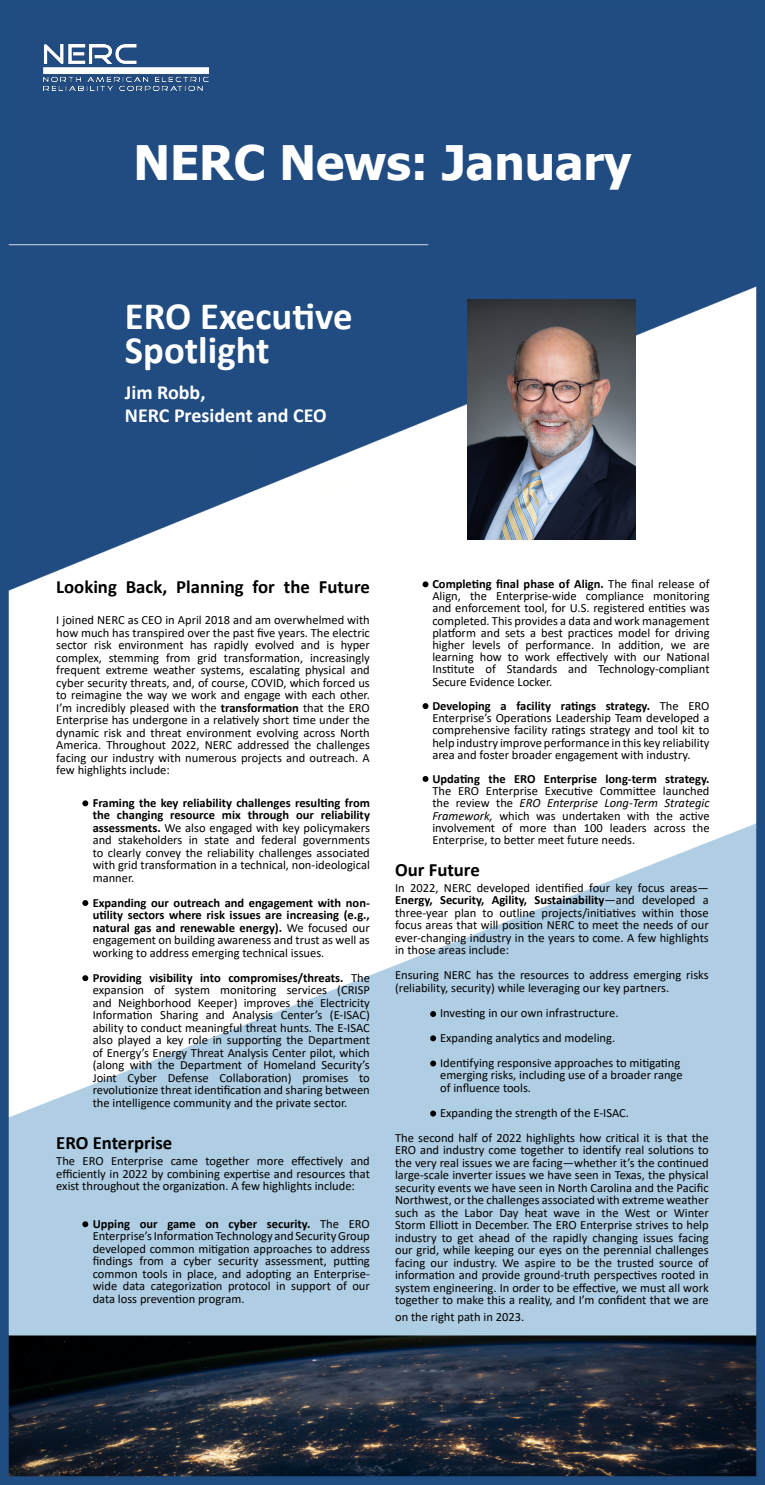
<style>
.page{position:relative;width:765px;height:1485px;background:#fff}
.page>*{position:absolute;margin:0;border:0;box-sizing:border-box;transform-origin:0 0}
.t1{font:700 47.5px "Tahoma";color:#fff}
.t2{font:700 38.75px/33.8px "Calibri";color:#fff}
.t3{font:700 20px/22.5px "Calibri";color:#fff}
.t4{font:700 18.75px "Calibri";color:#000}
.t5{font:12.5px/12.5px "Calibri";color:#000;text-align:justify}
.t6{font:700 12.5px/12.5px "Calibri";color:#000;text-align:justify}
.s1{font-weight:700}
.s2{font-weight:400}
.s3{font-style:italic}
</style>
<div class="page">
<img style="left:0;top:0;width:765px;height:1475px">
<div style="left:0;top:1px;width:765px;height:1484px;border:9px solid #1f4d82"></div>
<img style="left:44px;top:44px;width:164px;height:47px">
<img style="left:467px;top:300px;width:169px;height:239px">
<svg style="left:430px;top:1011px;width:6px;height:6px"></svg>
<svg style="left:430px;top:1035px;width:6px;height:6px"></svg>
<svg style="left:430px;top:1061px;width:6px;height:6px"></svg>
<svg style="left:430px;top:1111px;width:6px;height:6px"></svg>
<svg style="left:423px;top:776px;width:6px;height:6px"></svg>
<svg style="left:423px;top:703px;width:6px;height:6px"></svg>
<svg style="left:423px;top:581px;width:6px;height:6px"></svg>
<svg style="left:82px;top:1221px;width:6px;height:6px"></svg>
<svg style="left:82px;top:975px;width:6px;height:6px"></svg>
<svg style="left:82px;top:900px;width:6px;height:6px"></svg>
<svg style="left:82px;top:800px;width:6px;height:6px"></svg>
<h1 class="t1" style="left:133px;top:130px;width:500px">NERC News: January</h1>
<h2 class="t2" style="left:125px;top:299px;width:229px">ERO Executive<br>Spotlight</h2>
<h3 class="t3" style="left:125px;top:381px;width:203px">Jim Robb,<br>NERC President and CEO</h3>
<h3 class="t4" style="left:56px;top:573px;width:315px">Looking Back, Planning for the Future</h3>
<p class="t5" style="left:56px;top:613px;width:315px">I joined NERC as CEO in April 2018 and am overwhelmed with how much has transpired over the past five years. The electric sector risk environment has rapidly evolved and is hyper complex, stemming from grid transformation, increasingly frequent extreme weather systems, escalating physical and cyber security threats, and, of course, COVID, which forced us to reimagine the way we work and engage with each other.<br>I’m incredibly pleased with the <span class="s1">transformation</span> that the ERO Enterprise has undergone in a relatively short time under the dynamic risk and threat environment evolving across North America. Throughout 2022, NERC addressed the challenges facing our industry with numerous projects and outreach. A few highlights include:</p>
<p class="t5" style="left:93px;top:796px;width:279px"><span class="s1">Framing the key reliability challenges resulting from the changing resource mix through our reliability assessments.</span> We also engaged with key policymakers and stakeholders in state and federal governments to clearly convey the reliability challenges associated with grid transformation in a technical, non-ideological manner.</p>
<p class="t6" style="left:93px;top:896px;width:279px">Expanding our outreach and engagement with non&shy;utility sectors where risk issues are increasing (e.g., natural gas and renewable energy). <span class="s2">We focused our engagement on building awareness and trust as well as working to address emerging technical issues.</span></p>
<p class="t5" style="left:93px;top:971px;width:279px"><span class="s1">Providing visibility into compromises/threats.</span> The expansion of system monitoring services (CRISP and Neighborhood Keeper) improves the Electricity Information Sharing and Analysis Center’s (E-ISAC) ability to conduct meaningful threat hunts. The E-ISAC also played a key role in supporting the Department of Energy’s Energy Threat Analysis Center pilot, which (along with the Department of Homeland Security’s Joint Cyber Defense Collaboration) promises to revolutionize threat identification and sharing between the intelligence community and the private sector.</p>
<h3 class="t4" style="left:56px;top:1130px;width:118px">ERO Enterprise</h3>
<p class="t5" style="left:56px;top:1155px;width:315px">The ERO Enterprise came together more effectively and efficiently in 2022 by combining expertise and resources that exist throughout the organization. A few highlights include:</p>
<p class="t5" style="left:93px;top:1217px;width:279px"><span class="s1">Upping our game on cyber security.</span> The ERO Enterprise’s Information Technology and Security Group developed common mitigation approaches to address findings from a cyber security assessment, putting common tools in place, and adopting an Enterprise&shy;wide data categorization protocol in support of our data loss prevention program.</p>
<p class="t5" style="left:432px;top:578px;width:279px;line-height:12.1px"><span class="s1">Completing final phase of Align.</span> The final release of Align, the Enterprise-wide compliance monitoring and enforcement tool, for U.S. registered entities was completed. This provides a data and work management platform and sets a best practices model for driving higher levels of performance. In addition, we are learning how to work effectively with our National Institute of Standards and Technology-compliant Secure Evidence Locker.</p>
<p class="t5" style="left:432px;top:699px;width:279px"><span class="s1">Developing a facility ratings strategy.</span> The ERO Enterprise’s Operations Leadership Team developed a comprehensive facility ratings strategy and tool kit to help industry improve performance in this key reliability area and foster broader engagement with industry.</p>
<p class="t6" style="left:432px;top:773px;width:279px">Updating the ERO Enterprise long-term strategy.</p>
<p class="t5" style="left:432px;top:785px;width:279px;line-height:12.1px">The ERO Enterprise Executive Committee launched the review the <span class="s3">ERO Enterprise Long-Term Strategic Framework,</span> which was undertaken with the active involvement of more than 100 leaders across the Enterprise, to better meet future needs.</p>
<h3 class="t4" style="left:395px;top:856px;width:86px">Our Future</h3>
<p class="t5" style="left:395px;top:881px;width:315px">In 2022, NERC developed identified four key focus areas— <span class="s1">Energy, Security, Agility, Sustainability</span>—and developed a three-year plan to outline projects/initiatives within those focus areas that will position NERC to meet the needs of our ever-changing industry in the years to come. A few highlights in those areas include:</p>
<p class="t5" style="left:395px;top:969px;width:315px">Ensuring NERC has the resources to address emerging risks (reliability, security) while leveraging our key partners.</p>
<p class="t5" style="left:440px;top:1000px;width:242px;line-height:25px;text-align:left">Investing in our own infrastructure.<br>Expanding analytics and modeling.<br>Identifying responsive approaches to mitigating</p>
<p class="t5" style="left:440px;top:1069px;width:244px">emerging risks, including use of a broader range of influence tools.</p>
<p class="t5" style="left:395px;top:1100px;width:315px;line-height:25px;text-indent:45px">Expanding the strength of the E-ISAC.<br>The second half of 2022 highlights how critical it is that the</p>
<p class="t5" style="left:395px;top:1144px;width:315px">ERO and industry come together to identify real solutions to the very real issues we are facing—whether it’s the continued large-scale inverter issues we have seen in Texas, the physical security events we have seen in North Carolina and the Pacific Northwest, or the challenges associated with extreme weather such as the Labor Day heat wave in the West or Winter Storm Elliott in December. The ERO Enterprise strives to help industry to get ahead of the rapidly changing issues facing our grid, while keeping our eyes on the perennial challenges facing our industry. We aspire to be the trusted source of information and provide ground-truth perspectives rooted in system engineering. In order to be effective, we must all work together to make this a reality, and I’m confident that we are</p>
<p class="t5" style="left:395px;top:1310px;width:131px">on the right path in 2023.</p>
</div>
